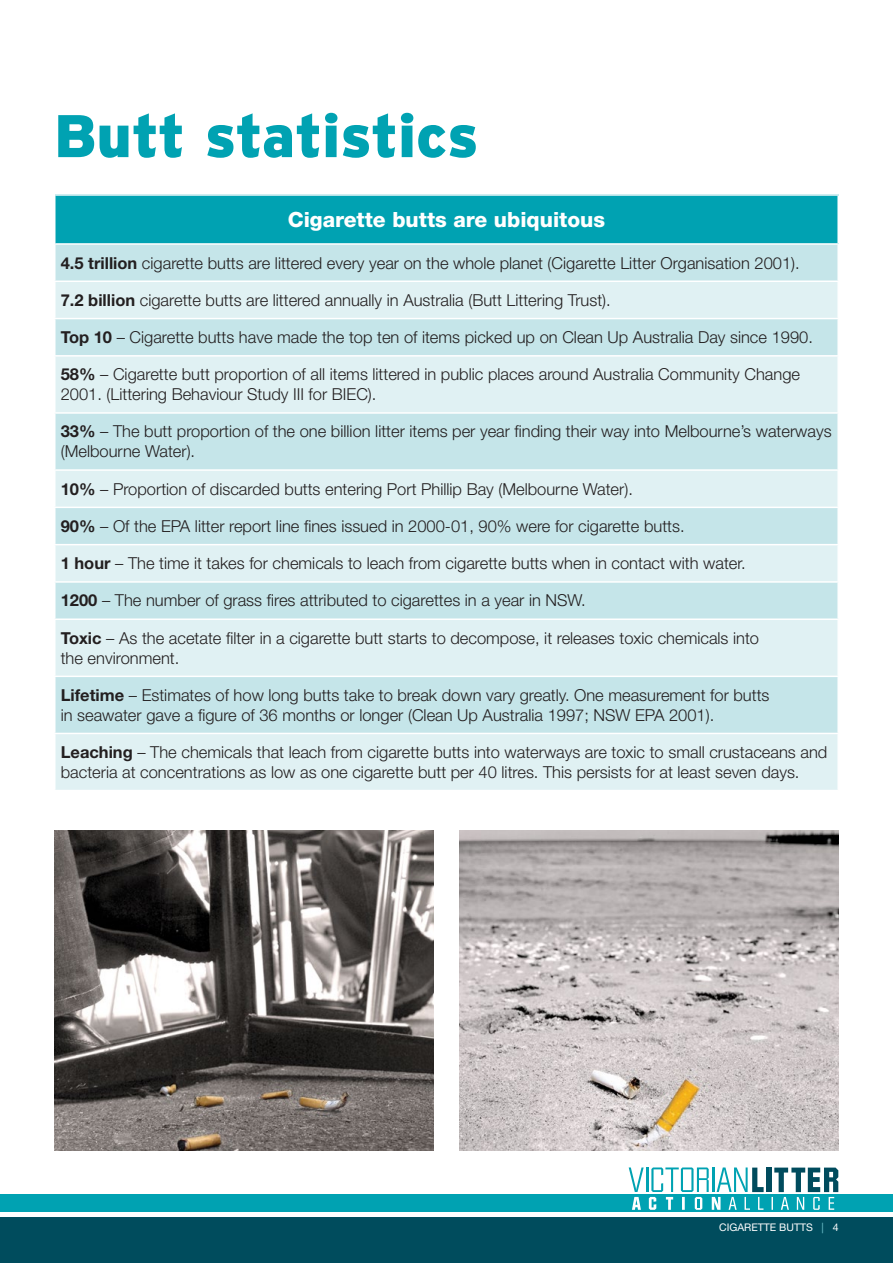
<style>
.page{position:relative;width:893px;height:1263px;background:#fff}
.page>*{position:absolute;margin:0;border:0;box-sizing:border-box;transform-origin:0 0}
.headings{font:900 60px "Interstate";color:#00a2b2}
.Subhead{font:800 21px "Helvetica Neue LT Std";color:#fff}
.main_body{font:300 16.5px/19.8px "Helvetica Neue LT Std";color:#231f20}
.t1{font:10.5px "Helvetica Neue LT Std";color:#fff}
.s1{font-weight:700}
.s2{color:#72c7d2}
</style>
<div class="page">
<div style="left:0;top:1217px;width:893px;height:46px;background:#004c5d"></div>
<div style="left:0;top:1195px;width:893px;height:17px;background:#00a2b2"></div>
<svg style="left:629px;top:1167px;width:209px;height:43px"></svg>
<div style="left:55px;top:195px;width:783px;height:49px;background:#00a2b2"></div>
<div style="left:56px;top:245px;width:781px;height:35px;background:#c5e5e9"></div>
<svg style="left:56px;top:282px;width:781px;height:508px;background:#d4ebee"></svg>
<hr style="left:54px;top:194px;width:785px;height:2px;background:#fff">
<hr style="left:54px;top:196px;width:2px;height:47px;background:#fff">
<hr style="left:837px;top:196px;width:2px;height:47px;background:#fff">
<hr style="left:54px;top:243px;width:785px;height:2px;background:#fff">
<hr style="left:54px;top:318px;width:785px;height:1px;background:#fff">
<hr style="left:54px;top:355px;width:785px;height:2px;background:#fff">
<hr style="left:54px;top:412px;width:785px;height:2px;background:#fff">
<hr style="left:54px;top:469px;width:785px;height:2px;background:#fff">
<hr style="left:54px;top:507px;width:785px;height:1px;background:#fff">
<hr style="left:54px;top:544px;width:785px;height:1px;background:#fff">
<hr style="left:54px;top:581px;width:785px;height:2px;background:#fff">
<hr style="left:54px;top:618px;width:785px;height:2px;background:#fff">
<hr style="left:54px;top:676px;width:785px;height:1px;background:#fff">
<hr style="left:54px;top:733px;width:785px;height:1px;background:#fff">
<img style="left:54px;top:831px;width:380px;height:319px">
<img style="left:459px;top:831px;width:380px;height:319px">
<p class="headings" style="left:54px;top:102px;width:426px">Butt statistics</p>
<p class="Subhead" style="left:288px;top:207px;width:319px">Cigarette butts are ubiquitous</p>
<p class="main_body" style="left:61px;top:252px;width:741px"><span class="s1">4.5 trillion</span> cigarette butts are littered every year on the whole planet (Cigarette Litter Organisation 2001).</p>
<p class="main_body" style="left:61px;top:290px;width:552px"><span class="s1">7.2 billion</span> cigarette butts are littered annually in Australia (Butt Littering Trust).</p>
<p class="main_body" style="left:61px;top:327px;width:754px"><span class="s1">Top 10</span> – Cigarette butts have made the top ten of items picked up on Clean Up Australia Day since 1990.</p>
<p class="main_body" style="left:61px;top:364px;width:741px"><span class="s1">58%</span> – Cigarette butt proportion of all items littered in public places around Australia Community Change<br>2001. (Littering Behaviour Study III for BIEC).</p>
<p class="main_body" style="left:61px;top:421px;width:772px"><span class="s1">33%</span> – The butt proportion of the one billion litter items per year finding their way into Melbourne’s waterways (Melbourne Water).</p>
<p class="main_body" style="left:61px;top:478px;width:574px"><span class="s1">10%</span> – Proportion of discarded butts entering Port Phillip Bay (Melbourne Water).</p>
<p class="main_body" style="left:61px;top:516px;width:625px"><span class="s1">90%</span> – Of the EPA litter report line fines issued in 2000-01, 90% were for cigarette butts.</p>
<p class="main_body" style="left:61px;top:553px;width:686px"><span class="s1">1 hour</span> – The time it takes for chemicals to leach from cigarette butts when in contact with water.</p>
<p class="main_body" style="left:61px;top:590px;width:527px"><span class="s1">1200</span> – The number of grass fires attributed to cigarettes in a year in NSW.</p>
<p class="main_body" style="left:61px;top:628px;width:700px"><span class="s1">Toxic</span> – As the acetate filter in a cigarette butt starts to decompose, it releases toxic chemicals into the environment.</p>
<p class="main_body" style="left:61px;top:685px;width:710px"><span class="s1">Lifetime</span> – Estimates of how long butts take to break down vary greatly. One measurement for butts in seawater gave a figure of 36 months or longer (Clean Up Australia 1997; NSW EPA 2001).</p>
<p class="main_body" style="left:61px;top:742px;width:768px"><span class="s1">Leaching</span> – The chemicals that leach from cigarette butts into waterways are toxic to small crustaceans and bacteria at concentrations as low as one cigarette butt per 40 litres. This persists for at least seven days.</p>
<p class="t1" style="left:719px;top:1220px;width:121px">CIGARETTE BUTTS <span class="s2">|</span> 4</p>
</div>
